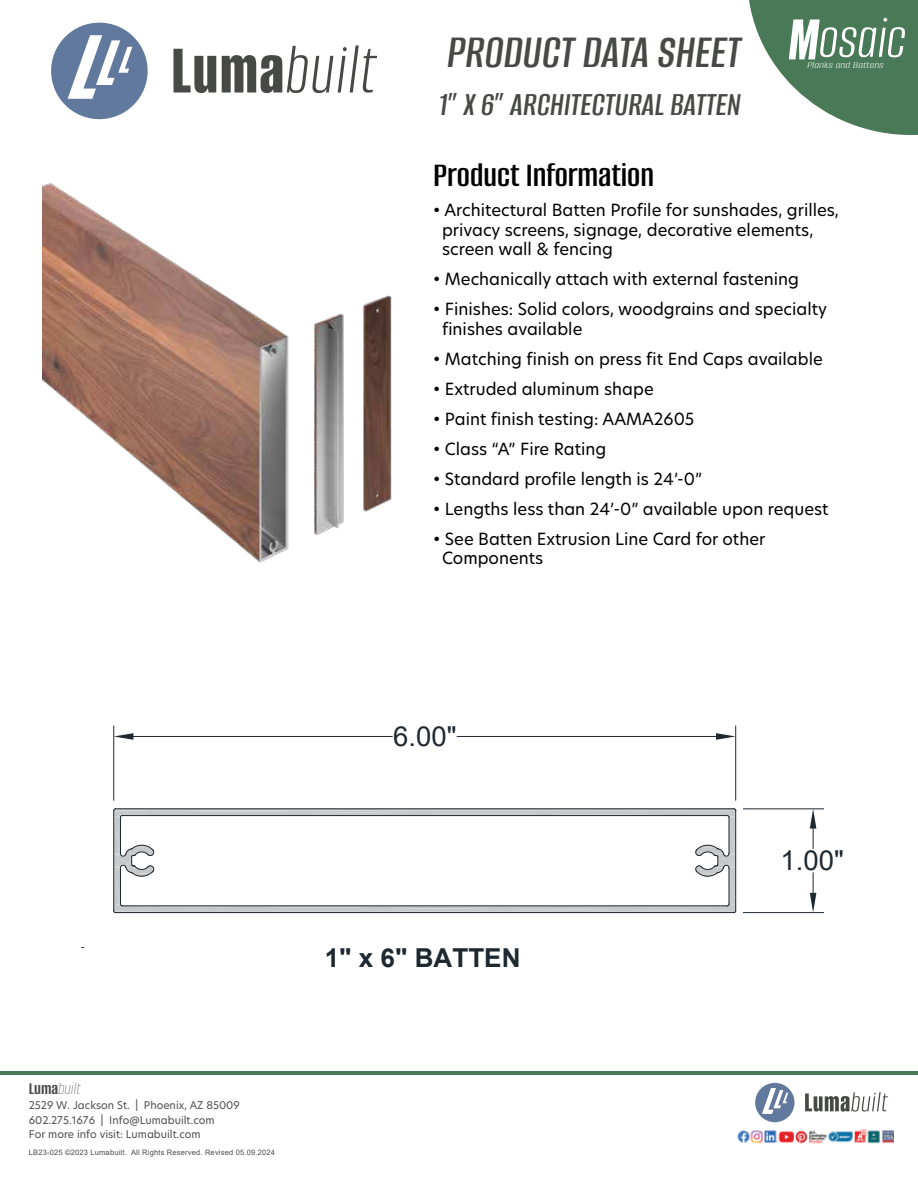
<style>
.page{position:relative;width:918px;height:1188px;background:#fff}
.page>*{position:absolute;margin:0;border:0;box-sizing:border-box;transform-origin:0 0}
.t1{font:italic 600 49.8px "Alumni Sans";color:#464945;scale:.93 1}
.t2{font:600 36px "Alumni Sans";color:#000}
.t3{font:italic 600 35.25px "Alumni Sans";color:#464945;scale:.93 1}
.t4{font:27.6px "Arial";color:#1e2830}
.t5{font:700 26.1px "Arial";color:#1e2830}
.t6{font:italic 100 18px "Alumni Sans";color:#4d4d4f}
.t7{font:16.5px/19.5px "New Hero";color:#000}
.t8{font:10.5px/14.7px "New Hero";color:#4d4d4f}
.t9{font:italic 300 9.75px "Alumni Sans";color:#fff;scale:1.4 1}
.t10{font:7.5px "Arial";letter-spacing:.025em;color:#4d4d4f}
.s1{font-weight:700;font-style:normal}
</style>
<div class="page">
<svg style="left:174px;top:49px;width:42px;height:44px"></svg>
<svg style="left:222px;top:45px;width:155px;height:48px"></svg>
<div style="left:51px;top:23px;width:97px;height:96px;background:#61799d;border-radius:50%"></div>
<svg style="left:68px;top:35px;width:64px;height:64px"></svg>
<svg style="left:805px;top:1092px;width:83px;height:20px"></svg>
<div style="left:755px;top:1083px;width:40px;height:39px;background:#61799d;border-radius:50%"></div>
<svg style="left:762px;top:1088px;width:26px;height:26px"></svg>
<hr style="left:0;top:1072px;width:918px;height:3px;background:#497956">
<svg style="left:749px;top:0;width:169px;height:135px"></svg>
<img style="left:42px;top:183px;width:350px;height:380px">
<svg style="left:113px;top:808px;width:623px;height:105px"></svg>
<hr style="left:113px;top:726px;width:1px;height:74px;background:#1e2830">
<hr style="left:735px;top:726px;width:1px;height:74px;background:#1e2830">
<hr style="left:133px;top:736px;width:259px;height:1px;background:#1e2830">
<hr style="left:457px;top:736px;width:259px;height:1px;background:#1e2830">
<svg style="left:114px;top:733px;width:19px;height:7px"></svg>
<svg style="left:716px;top:733px;width:20px;height:7px"></svg>
<hr style="left:743px;top:912px;width:80px;height:1px;background:#1e2830">
<hr style="left:743px;top:809px;width:80px;height:1px;background:#1e2830">
<svg style="left:810px;top:873px;width:6px;height:40px"></svg>
<svg style="left:810px;top:809px;width:6px;height:40px"></svg>
<img style="left:737px;top:1129px;width:157px;height:15px">
<h1 class="t1" style="left:447px;top:22px;width:317px">PRODUCT DATA SHEET</h1>
<h3 class="t3" style="left:439px;top:83px;width:326px">1” X 6” ARCHITECTURAL BATTEN</h3>
<p class="t9" style="left:807px;top:60px;width:56px">Planks and Battens</p>
<h2 class="t2" style="left:433px;top:156px;width:222px">Product Information</h2>
<p class="t7" style="left:442px;top:200px;width:398px;text-indent:-9px">• Architectural Batten Profile for sunshades, grilles, privacy screens, signage, decorative elements, screen wall &amp; fencing</p>
<p class="t7" style="left:433px;top:269px;width:367px">• Mechanically attach with external fastening</p>
<p class="t7" style="left:442px;top:299px;width:387px;text-indent:-9px">• Finishes: Solid colors, woodgrains and specialty finishes available</p>
<p class="t7" style="left:433px;top:349px;width:391px">• Matching finish on press fit End Caps available</p>
<p class="t7" style="left:433px;top:379px;width:222px">• Extruded aluminum shape</p>
<p class="t7" style="left:433px;top:409px;width:263px">• Paint finish testing: AAMA2605</p>
<p class="t7" style="left:433px;top:439px;width:175px">• Class “A” Fire Rating</p>
<p class="t7" style="left:433px;top:469px;width:271px">• Standard profile length is 24’-0”</p>
<p class="t7" style="left:433px;top:499px;width:397px">• Lengths less than 24’-0” available upon request</p>
<p class="t7" style="left:442px;top:529px;width:325px;text-indent:-9px">• See Batten Extrusion Line Card for other<br>Components</p>
<h3 class="t4" style="left:393px;top:717px;width:65px">6.00"</h3>
<p class="t6" style="left:29px;top:1078px;width:53px"><span class="s1">Luma</span>built</p>
<p class="t8" style="left:29px;top:1097px;width:212px">2529 W. Jackson St. | Phoenix, AZ 85009<br>602.275.1676 | Info@Lumabuilt.com<br>For more info visit: Lumabuilt.com</p>
<p class="t10" style="left:29px;top:1147px;width:248px">LB23-025 ©2023 Lumabuilt. All Rights Reserved. Revised 05.09.2024</p>
<h3 class="t5" style="left:325px;top:940px;width:197px">1" x 6" BATTEN</h3>
<h3 class="t4" style="left:781px;top:842px;width:65px">1.00"</h3>
</div>
